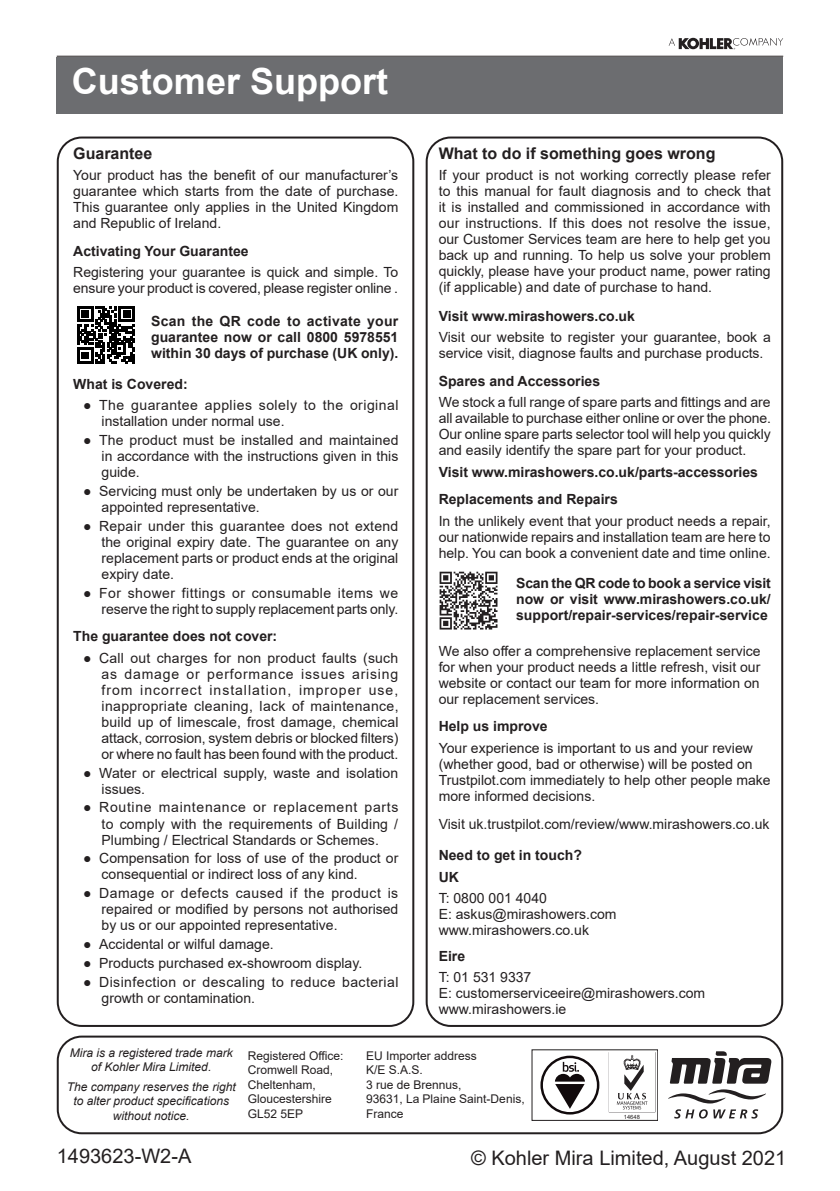
<style>
.page{position:relative;width:840px;height:1191px;background:#fff}
.page>*{position:absolute;margin:0;border:0;box-sizing:border-box;transform-origin:0 0}
.t1{font:700 36px "Arial";color:#fff}
.t2{font:20px "Arial";color:#231f20}
.t3{font:18px "Arial";color:#231f20}
.t4{font:700 16px "Arial";color:#231f20}
.t5{font:14px/16px "Arial";color:#231f20;text-align:justify}
.t6{font:700 14px/16px "Arial";color:#231f20}
.t7{font:14px/16px "Arial";letter-spacing:.035em;color:#231f20}
.t8{font:14px/16px "Arial";letter-spacing:.03em;color:#231f20}
.t9{font:12px/14.4px "Arial";color:#231f20}
.t10{font:italic 12px/14.4px "Arial";color:#231f20;text-align:center}
.t11{font:5.8px "Arial";color:#231f20}
</style>
<div class="page">
<hr style="left:57px;top:56px;width:725px;height:1px;background:#231f20">
<svg style="left:668px;top:38px;width:114px;height:11px"></svg>
<div style="left:57px;top:136px;width:357px;height:891px;border:2px solid #231f20;border-radius:24px"></div>
<div style="left:57px;top:1035px;width:725px;height:99px;border:2px solid #231f20;border-radius:24px"></div>
<svg style="left:668px;top:1089px;width:97px;height:14px"></svg>
<svg style="left:674px;top:1109px;width:83px;height:9px"></svg>
<svg style="left:669px;top:1051px;width:102px;height:32px"></svg>
<svg style="left:540px;top:1055px;width:59px;height:59px"></svg>
<svg style="left:542px;top:1058px;width:54px;height:54px"></svg>
<svg style="left:608px;top:1052px;width:1px;height:60px"></svg>
<svg style="left:616px;top:1055px;width:31px;height:54px"></svg>
<div style="left:425px;top:136px;width:357px;height:891px;border:2px solid #231f20;border-radius:24px"></div>
<svg style="left:77px;top:306px;width:58px;height:57px"></svg>
<svg style="left:439px;top:571px;width:58px;height:58px"></svg>
<div style="left:57px;top:57px;width:725px;height:56px;background:#6c6d70"></div>
<h1 class="t1" style="left:72px;top:56px;width:318px">Customer Support</h1>
<p class="t4" style="left:73px;top:142px;width:81px">Guarantee</p>
<p class="t5" style="left:73px;top:167px;width:326px">Your product has the benefit of our manufacturer’s guarantee which starts from the date of purchase.<br>This guarantee only applies in the United Kingdom and Republic of Ireland.</p>
<p class="t6" style="left:73px;top:243px;width:177px">Activating Your Guarantee</p>
<p class="t5" style="left:73px;top:264px;width:326px">Registering your guarantee is quick and simple. To ensure your product is covered, please register online .</p>
<p class="t6" style="left:151px;top:314px;width:249px;text-align:justify">Scan the QR code to activate your guarantee now or call 0800 5978551 within 30 days of purchase (UK only).</p>
<p class="t6" style="left:73px;top:376px;width:116px">What is Covered:</p>
<p class="t7" style="left:101px;top:397px;width:298px;text-indent:-18px">● The guarantee applies solely to the original installation under normal use.</p>
<p class="t5" style="left:101px;top:432px;width:298px;text-indent:-18px">● The product must be installed and maintained in accordance with the instructions given in this guide.</p>
<p class="t5" style="left:101px;top:483px;width:298px;text-indent:-18px">● Servicing must only be undertaken by us or our appointed representative.</p>
<p class="t5" style="left:101px;top:518px;width:298px;text-indent:-18px">● Repair under this guarantee does not extend the original expiry date. The guarantee on any replacement parts or product ends at the original expiry date.</p>
<p class="t5" style="left:83px;top:584px;width:316px;text-align:right">● For shower fittings or consumable items we reserve the right to supply replacement parts only.</p>
<p class="t6" style="left:73px;top:628px;width:205px">The guarantee does not cover:</p>
<p class="t5" style="left:101px;top:650px;width:298px;text-indent:-18px">● Call out charges for non product faults (such as damage or performance issues arising from incorrect installation, improper use, inappropriate cleaning, lack of maintenance, build up of limescale, frost damage, chemical attack, corrosion, system debris or blocked filters) or where no fault has been found with the product.</p>
<p class="t5" style="left:101px;top:764px;width:298px;text-indent:-18px">● Water or electrical supply, waste and isolation issues.</p>
<p class="t5" style="left:101px;top:799px;width:298px;text-indent:-18px">● Routine maintenance or replacement parts to comply with the requirements of Building / Plumbing / Electrical Standards or Schemes.</p>
<p class="t5" style="left:101px;top:850px;width:298px;text-indent:-18px">● Compensation for loss of use of the product or consequential or indirect loss of any kind.</p>
<p class="t5" style="left:101px;top:885px;width:298px;text-indent:-18px">● Damage or defects caused if the product is repaired or modified by persons not authorised by us or our appointed representative.</p>
<p class="t5" style="left:83px;top:936px;width:192px">● Accidental or wilful damage.</p>
<p class="t5" style="left:83px;top:955px;width:280px">● Products purchased ex-showroom display.</p>
<p class="t8" style="left:101px;top:973px;width:298px;text-indent:-18px">● Disinfection or descaling to reduce bacterial growth or contamination.</p>
<p class="t4" style="left:438px;top:142px;width:278px">What to do if something goes wrong</p>
<p class="t5" style="left:438px;top:167px;width:333px">If your product is not working correctly please refer to this manual for fault diagnosis and to check that it is installed and commissioned in accordance with our instructions. If this does not resolve the issue, our Customer Services team are here to help get you back up and running. To help us solve your problem quickly, please have your product name, power rating (if applicable) and date of purchase to hand.</p>
<p class="t6" style="left:438px;top:308px;width:198px">Visit www.mirashowers.co.uk</p>
<p class="t5" style="left:438px;top:329px;width:333px">Visit our website to register your guarantee, book a service visit, diagnose faults and purchase products.</p>
<p class="t6" style="left:438px;top:373px;width:163px">Spares and Accessories</p>
<p class="t5" style="left:438px;top:394px;width:333px">We stock a full range of spare parts and fittings and are all available to purchase either online or over the phone.<br>Our online spare parts selector tool will help you quickly and easily identify the spare part for your product.</p>
<p class="t6" style="left:438px;top:458px;width:321px;line-height:27.4px">Visit www.mirashowers.co.uk/parts-accessories<br>Replacements and Repairs</p>
<p class="t5" style="left:438px;top:513px;width:333px">In the unlikely event that your product needs a repair, our nationwide repairs and installation team are here to help. You can book a convenient date and time online.</p>
<p class="t6" style="left:516px;top:575px;width:256px;text-align:justify">Scan the QR code to book a service visit now or visit www.mirashowers.co.uk/ support/repair-services/repair-service</p>
<p class="t5" style="left:438px;top:643px;width:323px">We also offer a comprehensive replacement service for when your product needs a little refresh, visit our website or contact our team for more information on our replacement services.</p>
<p class="t6" style="left:438px;top:718px;width:110px">Help us improve</p>
<p class="t5" style="left:438px;top:740px;width:333px;text-align:left">Your experience is important to us and your review (whether good, bad or otherwise) will be posted on Trustpilot.com immediately to help other people make more informed decisions.</p>
<p class="t5" style="left:438px;top:815px;width:332px">Visit uk.trustpilot.com/review/www.mirashowers.co.uk</p>
<p class="t6" style="left:438px;top:844px;width:145px;line-height:21.6px">Need to get in touch?<br>UK</p>
<p class="t5" style="left:438px;top:890px;width:179px;text-align:left">T: 0800 001 4040<br>E: askus@mirashowers.com www.mirashowers.co.uk</p>
<p class="t6" style="left:438px;top:948px;width:28px">Eire</p>
<p class="t5" style="left:438px;top:969px;width:268px;text-align:left">T: 01 531 9337<br>E: customerserviceeire@mirashowers.com www.mirashowers.ie</p>
<p class="t10" style="left:70px;top:1045px;width:164px">Mira is a registered trade mark of Kohler Mira Limited.</p>
<p class="t10" style="left:67px;top:1079px;width:170px">The company reserves the right to alter product specifications without notice.</p>
<h2 class="t2" style="left:57px;top:1142px;width:136px">1493623-W2-A</h2>
<p class="t9" style="left:248px;top:1048px;width:97px">Registered Office:<br>Cromwell Road,<br>Cheltenham,<br>Gloucestershire<br>GL52 5EP</p>
<p class="t9" style="left:366px;top:1048px;width:160px">EU Importer address<br>K/E S.A.S.<br>3 rue de Brennus,<br>93631, La Plaine Saint-Denis,<br>France</p>
<p class="t11" style="left:623px;top:1112px;width:18px">14648</p>
<p class="t3" style="left:662px;top:1141px;width:123px">1473739-W6-A</p>
<h2 class="t2" style="left:471px;top:1144px;width:316px">© Kohler Mira Limited, August 2021</h2>
</div>
